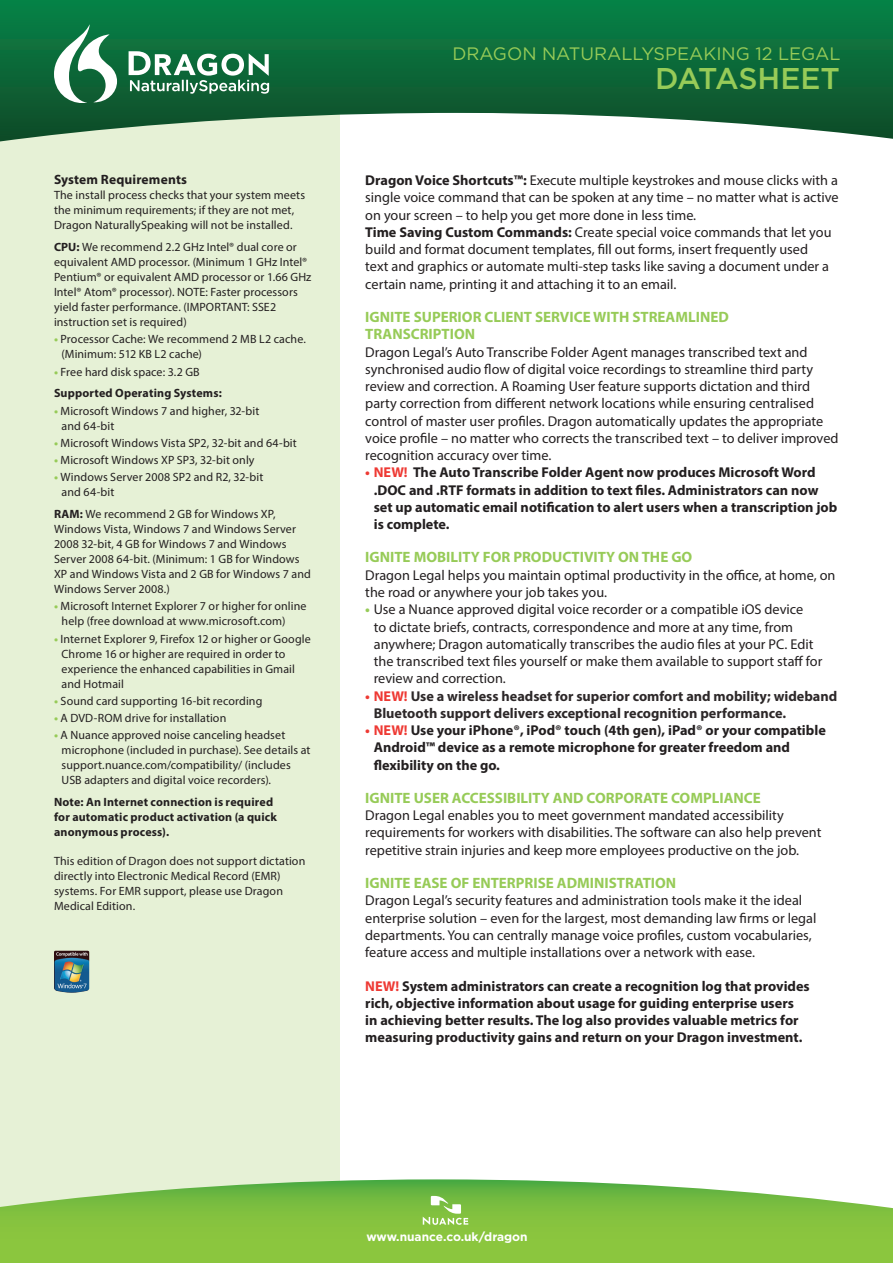
<style>
.page{position:relative;width:893px;height:1263px;background:#fff}
.page>*{position:absolute;margin:0;border:0;box-sizing:border-box;transform-origin:0 0}
.t1{font:500 30px "Gotham";letter-spacing:-.005em;color:#97cb58}
.t2{font:18px "Gotham";color:#97cb58}
.t3{font:700 15px/17.2px "Myriad Pro";color:#97cb58}
.t4{font:14.25px/17.2px "Myriad Pro";color:#231f20}
.t5{font:700 14.25px/17.2px "Myriad Pro";color:#231f20}
.t6{font:700 14.25px/17.2px "Myriad Pro";color:#2d2829}
.t7{font:700 13.5px "Myriad Pro";letter-spacing:.01em;color:#231f20}
.t8{font:12px/15px "Myriad Pro";letter-spacing:.01em;color:#231f20}
.t9{font:700 12px/15px "Myriad Pro";letter-spacing:.015em;color:#231f20}
.t10{font:700 12px "Gotham";color:#fff}
.s1{font-weight:700}
.s2{font-weight:700;color:#97cb58}
.s3{color:#97cb58}
.s4{font-weight:400}
.s5{color:#ee3933}
</style>
<div class="page">
<div style="left:0;top:67px;width:340px;height:1145px;background:#e6f1d6"></div>
<svg style="left:0;top:1179px;width:893px;height:84px;background:#8ec753"></svg>
<svg style="left:0;top:0;width:893px;height:141px;background:#2e8055"></svg>
<svg style="left:423px;top:1196px;width:45px;height:29px"></svg>
<svg style="left:54px;top:25px;width:63px;height:78px"></svg>
<svg style="left:129px;top:51px;width:140px;height:43px;background:#619b7d"></svg>
<img style="left:54px;top:951px;width:35px;height:42px">
<p class="t7" style="left:54px;top:171px;width:134px">System Requirements</p>
<p class="t8" style="left:54px;top:188px;width:253px">The install process checks that your system meets the minimum requirements; if they are not met,<br>Dragon NaturallySpeaking will not be installed.</p>
<p class="t8" style="left:54px;top:239px;width:259px"><span class="s1">CPU:</span> We recommend 2.2 GHz Intel® dual core or equivalent AMD processor. (Minimum 1 GHz Intel® Pentium® or equivalent AMD processor or 1.66 GHz Intel® Atom® processor). NOTE: Faster processors yield faster performance. (IMPORTANT: SSE2 instruction set is required)</p>
<p class="t8" style="left:62px;top:332px;width:246px;text-indent:-8px"><span class="s2">•</span> Processor Cache: We recommend 2 MB L2 cache. (Minimum: 512 KB L2 cache)</p>
<p class="t9" style="left:54px;top:360px;width:169px;line-height:21.8px"><span class="s3">•</span> <span class="s4">Free hard disk space: 3.2 GB<br></span>Supported Operating Systems:</p>
<p class="t8" style="left:62px;top:403px;width:199px;text-indent:-8px"><span class="s2">•</span> Microsoft Windows 7 and higher, 32-bit and 64-bit</p>
<p class="t8" style="left:54px;top:435px;width:244px"><span class="s2">•</span> Microsoft Windows Vista SP2, 32-bit and 64-bit</p>
<p class="t8" style="left:54px;top:452px;width:202px"><span class="s2">•</span> Microsoft Windows XP SP3, 32-bit only</p>
<p class="t8" style="left:62px;top:470px;width:203px;text-indent:-8px"><span class="s2">•</span> Windows Server 2008 SP2 and R2, 32-bit and 64-bit</p>
<p class="t8" style="left:54px;top:506px;width:258px"><span class="s1">RAM:</span> We recommend 2 GB for Windows XP, Windows Vista, Windows 7 and Windows Server 2008 32-bit, 4 GB for Windows 7 and Windows Server 2008 64-bit. (Minimum: 1 GB for Windows XP and Windows Vista and 2 GB for Windows 7 and Windows Server 2008.)</p>
<p class="t8" style="left:62px;top:599px;width:246px;text-indent:-8px"><span class="s2">•</span> Microsoft Internet Explorer 7 or higher for online help (free download at www.microsoft.com)</p>
<p class="t8" style="left:62px;top:631px;width:251px;text-indent:-8px"><span class="s2">•</span> Internet Explorer 9, Firefox 12 or higher or Google Chrome 16 or higher are required in order to experience the enhanced capabilities in Gmail and Hotmail</p>
<p class="t8" style="left:54px;top:693px;width:210px"><span class="s2">•</span> Sound card supporting 16-bit recording</p>
<p class="t8" style="left:54px;top:710px;width:174px"><span class="s2">•</span> A DVD-ROM drive for installation</p>
<p class="t8" style="left:62px;top:728px;width:250px;text-indent:-8px"><span class="s2">•</span> A Nuance approved noise canceling headset microphone (included in purchase). See details at support.nuance.com/compatibility/ (includes USB adapters and digital voice recorders).</p>
<p class="t9" style="left:54px;top:794px;width:225px">Note: An Internet connection is required for automatic product activation (a quick anonymous process).</p>
<p class="t8" style="left:54px;top:853px;width:253px">This edition of Dragon does not support dictation directly into Electronic Medical Record (EMR) systems. For EMR support, please use Dragon Medical Edition.</p>
<p class="t2" style="left:452px;top:44px;width:390px">DRAGON NATURALLYSPEAKING 12 LEGAL</p>
<h1 class="t1" style="left:655px;top:61px;width:186px">DATASHEET</h1>
<p class="t4" style="left:365px;top:171px;width:475px"><span class="s1">Dragon Voice Shortcuts™:</span> Execute multiple keystrokes and mouse clicks with a single voice command that can be spoken at any time – no matter what is active on your screen – to help you get more done in less time.<br><span class="s1">Time Saving Custom Commands:</span> Create special voice commands that let you build and format document templates, fill out forms, insert frequently used<br>text and graphics or automate multi-step tasks like saving a document under a certain name, printing it and attaching it to an email.</p>
<p class="t3" style="left:365px;top:308px;width:365px">IGNITE SUPERIOR CLIENT SERVICE WITH STREAMLINED<br>TRANSCRIPTION</p>
<p class="t4" style="left:365px;top:343px;width:475px">Dragon Legal’s Auto Transcribe Folder Agent manages transcribed text and synchronised audio flow of digital voice recordings to streamline third party review and correction. A Roaming User feature supports dictation and third party correction from different network locations while ensuring centralised control of master user profiles. Dragon automatically updates the appropriate voice profile – no matter who corrects the transcribed text – to deliver improved recognition accuracy over time.</p>
<p class="t5" style="left:374px;top:463px;width:465px;text-indent:-9px"><span class="s5">• NEW!</span> The Auto Transcribe Folder Agent now produces Microsoft Word .DOC and .RTF formats in addition to text files. Administrators can now set up automatic email notification to alert users when a transcription job is complete.</p>
<p class="t3" style="left:365px;top:548px;width:329px">IGNITE MOBILITY FOR PRODUCTIVITY ON THE GO</p>
<p class="t4" style="left:365px;top:566px;width:472px">Dragon Legal helps you maintain optimal productivity in the office, at home, on the road or anywhere your job takes you.</p>
<p class="t4" style="left:374px;top:601px;width:450px;text-indent:-9px"><span class="s2">•</span> Use a Nuance approved digital voice recorder or a compatible iOS device<br>to dictate briefs, contracts, correspondence and more at any time, from anywhere; Dragon automatically transcribes the audio files at your PC. Edit the transcribed text files yourself or make them available to support staff for review and correction.</p>
<p class="t6" style="left:374px;top:687px;width:465px;text-indent:-9px"><span class="s5">• NEW!</span> Use a wireless headset for superior comfort and mobility; wideband<br>Bluetooth support delivers exceptional recognition performance.</p>
<p class="t5" style="left:374px;top:721px;width:454px;text-indent:-9px"><span class="s5">• NEW!</span> Use your iPhone®, iPod® touch (4th gen), iPad® or your compatible<br>Android™ device as a remote microphone for greater freedom and flexibility on the go.</p>
<p class="t3" style="left:365px;top:789px;width:397px">IGNITE USER ACCESSIBILITY AND CORPORATE COMPLIANCE</p>
<p class="t4" style="left:365px;top:806px;width:458px">Dragon Legal enables you to meet government mandated accessibility requirements for workers with disabilities. The software can also help prevent repetitive strain injuries and keep more employees productive on the job.</p>
<p class="t3" style="left:365px;top:874px;width:312px">IGNITE EASE OF ENTERPRISE ADMINISTRATION</p>
<p class="t4" style="left:365px;top:892px;width:453px">Dragon Legal’s security features and administration tools make it the ideal enterprise solution – even for the largest, most demanding law firms or legal departments. You can centrally manage voice profiles, custom vocabularies, feature access and multiple installations over a network with ease.</p>
<p class="t5" style="left:365px;top:977px;width:446px"><span class="s5">NEW!</span> System administrators can create a recognition log that provides rich, objective information about usage for guiding enterprise users in achieving better results. The log also provides valuable metrics for measuring productivity gains and return on your Dragon investment.</p>
<p class="t10" style="left:366px;top:1230px;width:163px">www.nuance.co.uk/dragon</p>
</div>
